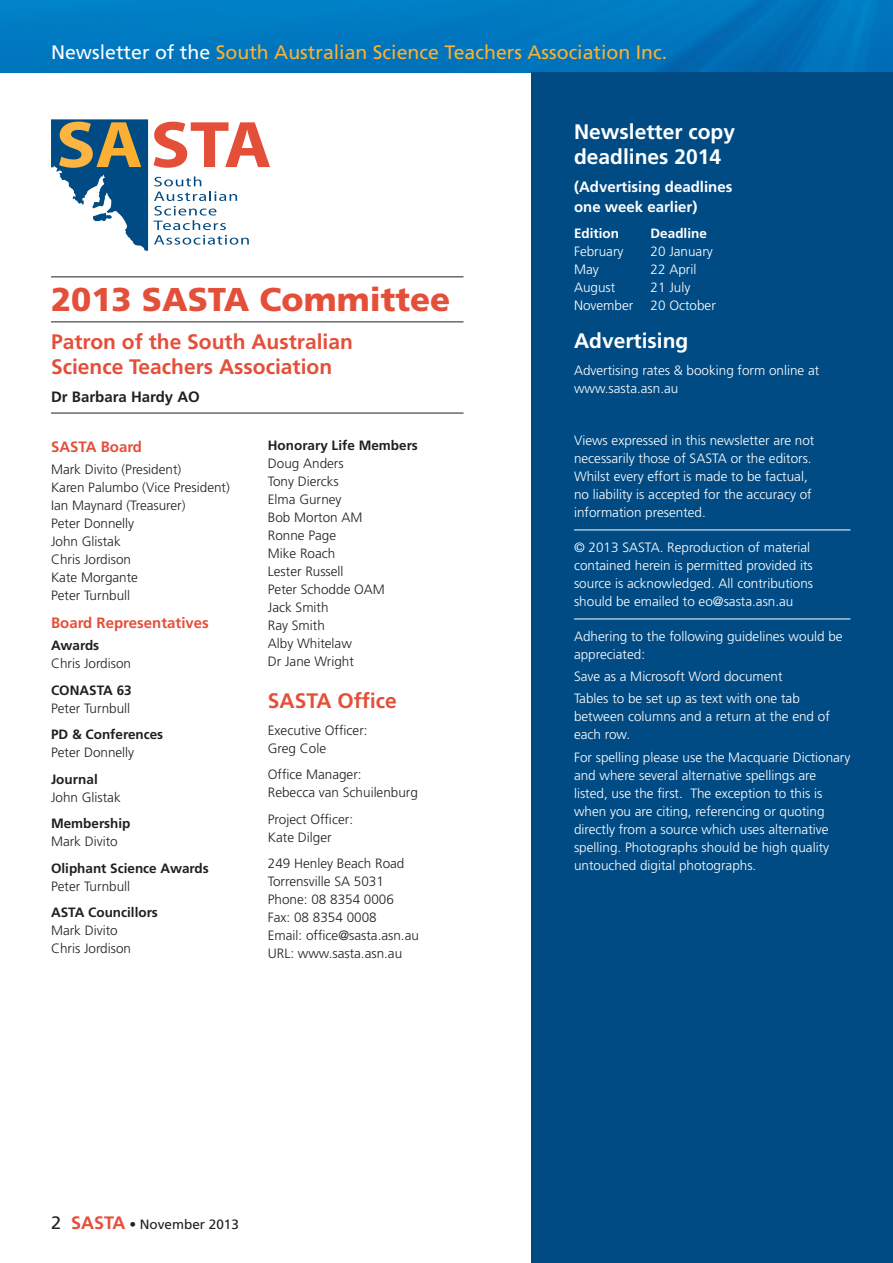
<style>
.page{position:relative;width:893px;height:1263px;background:#fff}
.page>*{position:absolute;margin:0;border:0;box-sizing:border-box;transform-origin:0 0}
.t1{font:900 33px "Frutiger";color:#e44f3a}
.t2{font:700 21px/25.2px "Frutiger";color:#e44f3a}
.t3{font:700 21px/25.2px "Frutiger";color:#fff}
.t4{font:19.5px "Frutiger";color:#fbb131}
.t5{font:700 15px/19.5px "Frutiger";color:#fff}
.t6{font:700 15px "Frutiger";color:#e44f3a}
.t7{font:700 15px "Frutiger";color:#231f20}
.t8{font:300 13.5px/18px "Frutiger";color:#fff}
.t9{font:300 13.5px/18px "Frutiger";color:#231f20}
.t10{font:700 13.5px "Frutiger";color:#231f20}
.t11{font:13.5px "Frutiger";color:#231f20}
.t12{font:700 13.5px "Frutiger";color:#fff}
.s1{color:#fff}
.s2{font-size:18px}
.s3{font-weight:700;font-size:18px;color:#e44f3a}
</style>
<div class="page">
<img style="left:0;top:0;width:893px;height:72px">
<svg style="left:154px;top:176px;width:95px;height:69px"></svg>
<svg style="left:154px;top:122px;width:116px;height:46px"></svg>
<svg style="left:51px;top:119px;width:97px;height:132px"></svg>
<div style="left:531px;top:72px;width:362px;height:1191px;background:#004b84"></div>
<hr style="left:574px;top:529px;width:276px;height:1px;background:#fff">
<hr style="left:574px;top:619px;width:276px;height:1px;background:#fff">
<hr style="left:51px;top:277px;width:412px;height:1px;background:#231f20">
<hr style="left:51px;top:322px;width:412px;height:1px;background:#231f20">
<hr style="left:51px;top:413px;width:412px;height:1px;background:#231f20">
<h3 class="t4" style="left:51px;top:41px;width:618px"><span class="s1">Newsletter of the</span> South Australian Science Teachers Association Inc.</h3>
<h1 class="t1" style="left:51px;top:280px;width:401px">2013 SASTA Committee</h1>
<h2 class="t2" style="left:51px;top:329px;width:303px">Patron of the South Australian<br>Science Teachers Association</h2>
<p class="t7" style="left:51px;top:388px;width:150px">Dr Barbara Hardy AO</p>
<p class="t6" style="left:51px;top:437px;width:93px">SASTA Board</p>
<p class="t9" style="left:51px;top:460px;width:180px">Mark Divito (President)<br>Karen Palumbo (Vice President)<br>Ian Maynard (Treasurer)<br>Peter Donnelly<br>John Glistak<br>Chris Jordison<br>Kate Morgante<br>Peter Turnbull</p>
<p class="t6" style="left:51px;top:614px;width:159px">Board Representatives</p>
<p class="t10" style="left:51px;top:637px;width:50px">Awards</p>
<p class="t9" style="left:51px;top:654px;width:82px">Chris Jordison</p>
<p class="t10" style="left:51px;top:682px;width:82px">CONASTA 63</p>
<p class="t9" style="left:51px;top:699px;width:81px">Peter Turnbull</p>
<p class="t10" style="left:51px;top:726px;width:114px">PD &amp; Conferences</p>
<p class="t9" style="left:51px;top:743px;width:85px">Peter Donnelly</p>
<p class="t10" style="left:51px;top:771px;width:48px">Journal</p>
<p class="t9" style="left:51px;top:788px;width:71px">John Glistak</p>
<p class="t10" style="left:51px;top:815px;width:81px">Membership</p>
<p class="t9" style="left:51px;top:832px;width:68px">Mark Divito</p>
<p class="t10" style="left:51px;top:860px;width:159px">Oliphant Science Awards</p>
<p class="t9" style="left:51px;top:877px;width:81px">Peter Turnbull</p>
<p class="t10" style="left:51px;top:904px;width:108px">ASTA Councillors</p>
<p class="t9" style="left:51px;top:921px;width:82px">Mark Divito<br>Chris Jordison</p>
<p class="t10" style="left:268px;top:437px;width:152px">Honorary Life Members</p>
<p class="t9" style="left:268px;top:454px;width:119px">Doug Anders<br>Tony Diercks<br>Elma Gurney<br>Bob Morton AM<br>Ronne Page<br>Mike Roach<br>Lester Russell<br>Peter Schodde OAM<br>Jack Smith<br>Ray Smith<br>Alby Whitelaw<br>Dr Jane Wright</p>
<h2 class="t2" style="left:268px;top:688px;width:131px">SASTA Office</h2>
<p class="t9" style="left:268px;top:721px;width:101px">Executive Officer:<br>Greg Cole</p>
<p class="t9" style="left:268px;top:766px;width:152px">Office Manager:<br>Rebecca van Schuilenburg</p>
<p class="t9" style="left:268px;top:810px;width:87px">Project Officer:<br>Kate Dilger</p>
<p class="t9" style="left:268px;top:855px;width:153px">249 Henley Beach Road<br>Torrensville SA 5031<br>Phone: 08 8354 0006<br>Fax: 08 8354 0008<br>Email: office@sasta.asn.au<br>URL: www.sasta.asn.au</p>
<p class="t11" style="left:51px;top:1216px;width:189px"><span class="s2">2</span> <span class="s3">SASTA</span> • November 2013</p>
<h2 class="t3" style="left:574px;top:119px;width:163px">Newsletter copy deadlines 2014</h2>
<p class="t5" style="left:574px;top:177px;width:160px">(Advertising deadlines one week earlier)</p>
<p class="t12" style="left:574px;top:226px;width:47px">Edition</p>
<p class="t12" style="left:651px;top:226px;width:58px">Deadline</p>
<p class="t8" style="left:574px;top:243px;width:51px">February</p>
<p class="t8" style="left:651px;top:243px;width:64px">20 January</p>
<p class="t8" style="left:574px;top:261px;width:26px">May</p>
<p class="t8" style="left:651px;top:261px;width:47px">22 April</p>
<p class="t8" style="left:574px;top:279px;width:43px">August</p>
<p class="t8" style="left:651px;top:279px;width:41px">21 July</p>
<p class="t8" style="left:574px;top:297px;width:61px">November</p>
<p class="t8" style="left:651px;top:297px;width:67px">20 October</p>
<h2 class="t3" style="left:574px;top:328px;width:116px">Advertising</h2>
<p class="t8" style="left:574px;top:361px;width:247px">Advertising rates &amp; booking form online at www.sasta.asn.au</p>
<p class="t8" style="left:574px;top:431px;width:242px">Views expressed in this newsletter are not necessarily those of SASTA or the editors.<br>Whilst every effort is made to be factual, no liability is accepted for the accuracy of information presented.</p>
<p class="t8" style="left:574px;top:538px;width:241px">© 2013 SASTA. Reproduction of material contained herein is permitted provided its source is acknowledged. All contributions should be emailed to eo@sasta.asn.au</p>
<p class="t8" style="left:574px;top:627px;width:270px">Adhering to the following guidelines would be appreciated:</p>
<p class="t8" style="left:574px;top:665px;width:227px;line-height:22.2px">Save as a Microsoft Word document<br>Tables to be set up as text with one tab</p>
<p class="t8" style="left:574px;top:708px;width:257px">between columns and a return at the end of each row.</p>
<p class="t8" style="left:574px;top:748px;width:278px">For spelling please use the Macquarie Dictionary and where several alternative spellings are listed, use the first. The exception to this is when you are citing, referencing or quoting directly from a source which uses alternative spelling. Photographs should be high quality untouched digital photographs.</p>
</div>
